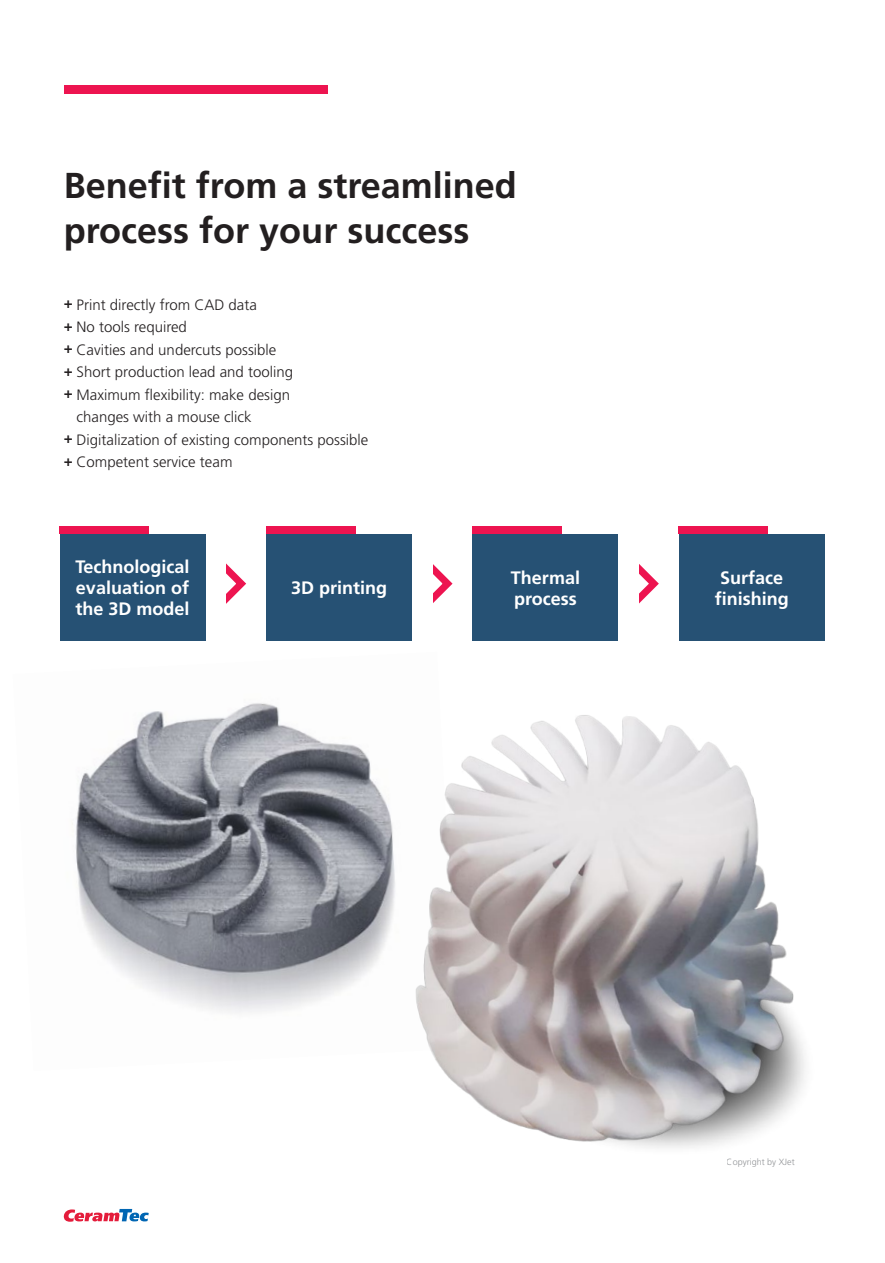
<style>
.page{position:relative;width:885px;height:1263px;background:#fff}
.page>*{position:absolute;margin:0;border:0;box-sizing:border-box;transform-origin:0 0}
.t1{font:700 36px/45px "Frutiger LT Std";color:#231f20}
.t2{font:700 18px/21px "Frutiger LT Std";color:#fff;text-align:justify}
.t3{font:300 15px "Frutiger LT Std";color:#231f20}
.t4{font:300 9px "Frutiger LT Std";color:#939598}
.s1{font-weight:700}
</style>
<div class="page">
<svg style="left:64px;top:1209px;width:85px;height:12px"></svg>
<div style="left:64px;top:85px;width:263px;height:9px;background:#ed1450"></div>
<img style="left:443px;top:715px;width:362px;height:433px">
<img style="left:72px;top:703px;width:385px;height:368px">
<div style="left:60px;top:534px;width:145px;height:107px;background:#265174"></div>
<div style="left:60px;top:526px;width:89px;height:8px;background:#ed1450"></div>
<div style="left:266px;top:534px;width:146px;height:107px;background:#265174"></div>
<div style="left:266px;top:526px;width:89px;height:8px;background:#ed1450"></div>
<div style="left:472px;top:534px;width:146px;height:107px;background:#265174"></div>
<div style="left:472px;top:526px;width:90px;height:8px;background:#ed1450"></div>
<div style="left:678px;top:534px;width:146px;height:107px;background:#265174"></div>
<div style="left:678px;top:526px;width:90px;height:8px;background:#ed1450"></div>
<svg style="left:433px;top:564px;width:20px;height:39px"></svg>
<svg style="left:226px;top:563px;width:21px;height:41px"></svg>
<svg style="left:639px;top:564px;width:20px;height:40px"></svg>
<h1 class="t1" style="left:64px;top:163px;width:454px">Benefit from a streamlined process for your success</h1>
<p class="t3" style="left:64px;top:296px;width:195px"><span class="s1">+</span> Print directly from CAD data</p>
<p class="t3" style="left:64px;top:318px;width:125px"><span class="s1">+</span> No tools required</p>
<p class="t3" style="left:64px;top:341px;width:214px"><span class="s1">+</span> Cavities and undercuts possible</p>
<p class="t3" style="left:64px;top:363px;width:231px"><span class="s1">+</span> Short production lead and tooling</p>
<p class="t3" style="left:64px;top:386px;width:228px"><span class="s1">+</span> Maximum flexibility: make design</p>
<p class="t3" style="left:77px;top:408px;width:177px">changes with a mouse click</p>
<p class="t3" style="left:64px;top:431px;width:306px"><span class="s1">+</span> Digitalization of existing components possible</p>
<p class="t3" style="left:64px;top:453px;width:170px"><span class="s1">+</span> Competent service team</p>
<p class="t2" style="left:75px;top:557px;width:116px">Technological evaluation of the 3D model</p>
<p class="t2" style="left:291px;top:578px;width:98px">3D printing</p>
<p class="t2" style="left:511px;top:567px;width:71px">Thermal process</p>
<p class="t2" style="left:714px;top:567px;width:75px;text-align:center">Surface finishing</p>
<p class="t4" style="left:726px;top:1156px;width:70px">Copyright by XJet</p>
</div>
